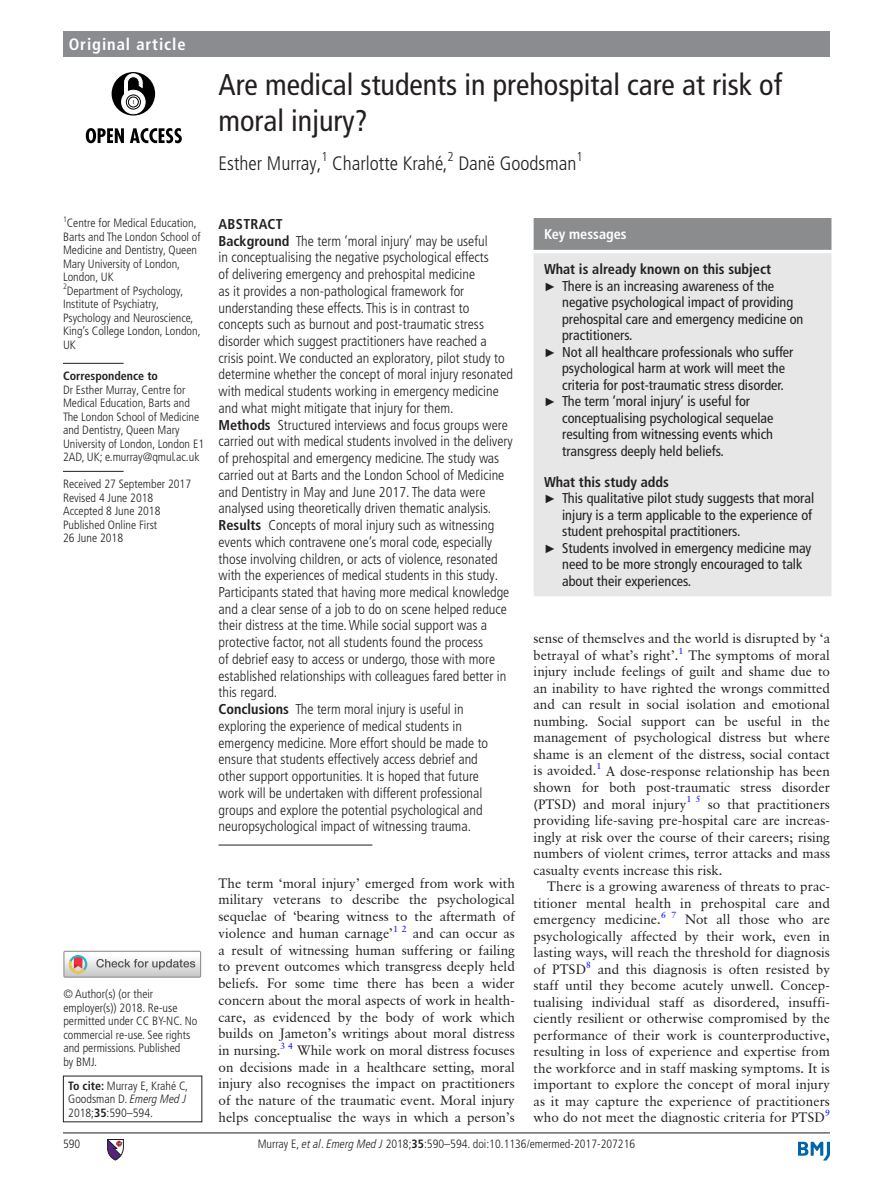
<style>
.page{position:relative;width:893px;height:1191px;background:#fff}
.page>*{position:absolute;margin:0;border:0;box-sizing:border-box;transform-origin:0 0}
.t1{font:condensed 30px/36px "Frutiger LT Pro";color:#231f20}
.t2{font:300 condensed 19.5px "Frutiger LT Pro";color:#231f20}
.t3{font:700 condensed 16.5px "Frutiger LT Pro";letter-spacing:.055em;color:#fff}
.t4{font:300 condensed 14.25px/16.8px "Frutiger LT Pro";color:#231f20}
.t5{font:condensed 14.25px "Frutiger LT Pro";color:#231f20}
.t6{font:700 condensed 14.25px "Frutiger LT Pro";color:#231f20}
.t7{font:700 condensed 14.25px "Frutiger LT Pro";color:#fff}
.t8{font:13.5px/16.5px "Classical Garamond BT";color:#231f20;text-align:justify}
.t9{font:300 condensed 12px/13.5px "Frutiger LT Pro";color:#231f20}
.t10{font:700 condensed 12px "Frutiger LT Pro";color:#231f20}
.s1{font-weight:700}
.s2{font-style:italic}
.s3{font-family:"Arial";font-stretch:normal;font-size:12px}
</style>
<div class="page">
<hr style="left:63px;top:1132px;width:767px;height:1px;background:#231f20">
<svg style="left:107px;top:1139px;width:17px;height:21px"></svg>
<svg style="left:798px;top:1141px;width:32px;height:19px"></svg>
<div style="left:63px;top:31px;width:767px;height:25px;background:#8a8c8f"></div>
<hr style="left:63px;top:363px;width:61px;height:1px;background:#231f20">
<hr style="left:63px;top:471px;width:61px;height:1px;background:#231f20">
<div style="left:63px;top:950px;width:138px;height:27px;border:1px solid #969090"></div>
<svg style="left:64px;top:951px;width:137px;height:26px"></svg>
<hr style="left:219px;top:844px;width:153px;height:1px;background:#231f20">
<div style="left:534px;top:219px;width:297px;height:30px;background:#8a8c8e"></div>
<div style="left:534px;top:218px;width:297px;height:32px;border:2px solid #8a8c8e"></div>
<div style="left:534px;top:254px;width:297px;height:341px;background:#e7e7e7"></div>
<div style="left:534px;top:253px;width:297px;height:343px;border:2px solid #e7e7e7"></div>
<div style="left:112px;top:72px;width:43px;height:43px;background:#000;border-radius:50%"></div>
<svg style="left:121px;top:73px;width:25px;height:41px"></svg>
<div style="left:126px;top:95px;width:15px;height:14px;border:1px solid #000;border-radius:50%"></div>
<div style="left:128px;top:97px;width:11px;height:10px;border:1px solid #000;border-radius:50%"></div>
<svg style="left:86px;top:128px;width:38px;height:15px"></svg>
<svg style="left:130px;top:128px;width:52px;height:15px"></svg>
<p class="t3" style="left:69px;top:34px;width:118px">Original article</p>
<h1 class="t1" style="left:219px;top:66px;width:565px">Are medical students in prehospital care at risk of moral injury?</h1>
<h2 class="t2" style="left:219px;top:152px;width:366px">Esther Murray,<sup>1</sup> Charlotte Krahé,<sup>2</sup> Danë Goodsman<sup>1</sup></h2>
<p class="t9" style="left:63px;top:216px;width:139px"><sup>1</sup>Centre for Medical Education,<br>Barts and The London School of<br>Medicine and Dentistry, Queen<br>Mary University of London,<br>London, UK<br><sup>2</sup>Department of Psychology,<br>Institute of Psychiatry,<br>Psychology and Neuroscience,<br>King’s College London, London,<br>UK</p>
<p class="t10" style="left:63px;top:369px;width:97px">Correspondence to</p>
<p class="t9" style="left:63px;top:383px;width:143px">Dr Esther Murray, Centre for<br>Medical Education, Barts and<br>The London School of Medicine and Dentistry, Queen Mary<br>University of London, London E1<br>2AD, UK; e.murray@qmul.ac.uk</p>
<p class="t9" style="left:63px;top:477px;width:130px">Received 27 September 2017<br>Revised 4 June 2018<br>Accepted 8 June 2018<br>Published Online First<br>26 June 2018</p>
<p class="t4" style="left:219px;top:216px;width:296px"><span class="s1">Abstract<br>Background</span> The term ’moral injury’ may be useful<br>in conceptualising the negative psychological effects<br>of delivering emergency and prehospital medicine<br>as it provides a non-pathological framework for understanding these effects. This is in contrast to concepts such as burnout and post-traumatic stress disorder which suggest practitioners have reached a crisis point. We conducted an exploratory, pilot study to determine whether the concept of moral injury resonated with medical students working in emergency medicine and what might mitigate that injury for them.<br><span class="s1">Methods</span> Structured interviews and focus groups were carried out with medical students involved in the delivery of prehospital and emergency medicine. The study was carried out at Barts and the London School of Medicine and Dentistry in May and June 2017. The data were analysed using theoretically driven thematic analysis.<br><span class="s1">Results</span> Concepts of moral injury such as witnessing events which contravene one’s moral code, especially those involving children, or acts of violence, resonated with the experiences of medical students in this study.<br>Participants stated that having more medical knowledge and a clear sense of a job to do on scene helped reduce their distress at the time. While social support was a protective factor, not all students found the process<br>of debrief easy to access or undergo, those with more established relationships with colleagues fared better in this regard.<br><span class="s1">Conclusions</span> The term moral injury is useful in exploring the experience of medical students in emergency medicine. More effort should be made to ensure that students effectively access debrief and<br>other support opportunities. It is hoped that future<br>work will be undertaken with different professional groups and explore the potential psychological and neuropsychological impact of witnessing trauma.</p>
<p class="t9" style="left:63px;top:987px;width:136px">© Author(s) (or their employer(s)) 2018. Re-use permitted under CC BY-NC. No commercial re-use. See rights and permissions. Published<br>by BMJ.</p>
<p class="t9" style="left:68px;top:1079px;width:121px"><span class="s1">To cite:</span> Murray E, Krahé C,<br>Goodsman D. <span class="s2">Emerg Med J<br></span>2018;<span class="s1">35</span>:590–594.</p>
<p class="t8" style="left:219px;top:874px;width:298px">The term ‘moral injury’ emerged from work with military veterans to describe the psychological sequelae of ‘bearing witness to the aftermath of violence and human carnage’<sup>1</sup> <sup>2</sup> and can occur as a result of witnessing human suffering or failing to prevent outcomes which transgress deeply held beliefs. For some time there has been a wider concern about the moral aspects of work in health&shy;care, as evidenced by the body of work which builds on Jameton’s writings about moral distress in nursing.<sup>3</sup> <sup>4</sup> While work on moral distress focuses on decisions made in a healthcare setting, moral injury also recognises the impact on practitioners of the nature of the traumatic event. Moral injury helps conceptualise the ways in which a person’s</p>
<p class="t7" style="left:544px;top:226px;width:84px">Key messages</p>
<p class="t6" style="left:544px;top:261px;width:228px">What is already known on this subject</p>
<p class="t5" style="left:544px;top:278px;width:232px"><span class="s3">►</span> There is an increasing awareness of the</p>
<p class="t5" style="left:562px;top:294px;width:233px">negative psychological impact of providing</p>
<p class="t5" style="left:562px;top:311px;width:243px">prehospital care and emergency medicine on</p>
<p class="t5" style="left:562px;top:327px;width:72px">practitioners.</p>
<p class="t5" style="left:544px;top:344px;width:251px"><span class="s3">►</span> Not all healthcare professionals who suffer</p>
<p class="t5" style="left:562px;top:360px;width:224px">psychological harm at work will meet the</p>
<p class="t5" style="left:562px;top:377px;width:223px">criteria for post-traumatic stress disorder.</p>
<p class="t5" style="left:544px;top:393px;width:208px"><span class="s3">►</span> The term ‘moral injury’ is useful for</p>
<p class="t5" style="left:562px;top:410px;width:213px">conceptualising psychological sequelae</p>
<p class="t5" style="left:562px;top:426px;width:213px">resulting from witnessing events which</p>
<p class="t5" style="left:562px;top:443px;width:163px">transgress deeply held beliefs.</p>
<p class="t6" style="left:544px;top:473px;width:126px">What this study adds</p>
<p class="t5" style="left:544px;top:490px;width:272px"><span class="s3">►</span> This qualitative pilot study suggests that moral</p>
<p class="t5" style="left:562px;top:506px;width:252px">injury is a term applicable to the experience of</p>
<p class="t5" style="left:562px;top:523px;width:180px">student prehospital practitioners.</p>
<p class="t5" style="left:544px;top:539px;width:269px"><span class="s3">►</span> Students involved in emergency medicine may</p>
<p class="t5" style="left:562px;top:556px;width:242px">need to be more strongly encouraged to talk</p>
<p class="t5" style="left:562px;top:572px;width:131px">about their experiences.</p>
<p class="t8" style="left:534px;top:630px;width:298px">sense of themselves and the world is disrupted by ‘a betrayal of what’s right’.<sup>1</sup> The symptoms of moral injury include feelings of guilt and shame due to an inability to have righted the wrongs committed and can result in social isolation and emotional numbing. Social support can be useful in the management of psychological distress but where shame is an element of the distress, social contact is avoided.<sup>1</sup> A dose-response relationship has been shown for both post-traumatic stress disorder (PTSD) and moral injury<sup>1</sup> <sup>5</sup></p>
<p class="t8" style="left:534px;top:795px;width:298px;text-indent:174px">so that practitioners providing life-saving pre-hospital care are increas&shy;ingly at risk over the course of their careers; rising numbers of violent crimes, terror attacks and mass casualty events increase this risk.</p>
<p class="t8" style="left:534px;top:878px;width:298px;text-indent:14px">There is a growing awareness of threats to prac&shy;titioner mental health in prehospital care and emergency medicine.<sup>6</sup> <sup>7</sup></p>
<p class="t8" style="left:534px;top:911px;width:298px;text-indent:151px">Not all those who are psychologically affected by their work, even in lasting ways, will reach the threshold for diagnosis of PTSD<sup>8</sup></p>
<p class="t8" style="left:534px;top:960px;width:298px;text-indent:64px">and this diagnosis is often resisted by staff until they become acutely unwell. Concep&shy;tualising individual staff as disordered, insuffi&shy;ciently resilient or otherwise compromised by the performance of their work is counterproductive, resulting in loss of experience and expertise from the workforce and in staff masking symptoms. It is important to explore the concept of moral injury as it may capture the experience of practitioners who do not meet the diagnostic criteria for PTSD<sup>9</sup></p>
<p class="t9" style="left:63px;top:1136px;width:19px">590</p>
<p class="t9" style="left:258px;top:1136px;width:379px">Murray E, <span class="s2">et al</span>. <span class="s2">Emerg Med J</span> 2018;<span class="s1">35</span>:590–594. doi:10.1136/emermed-2017-207216</p>
</div>
